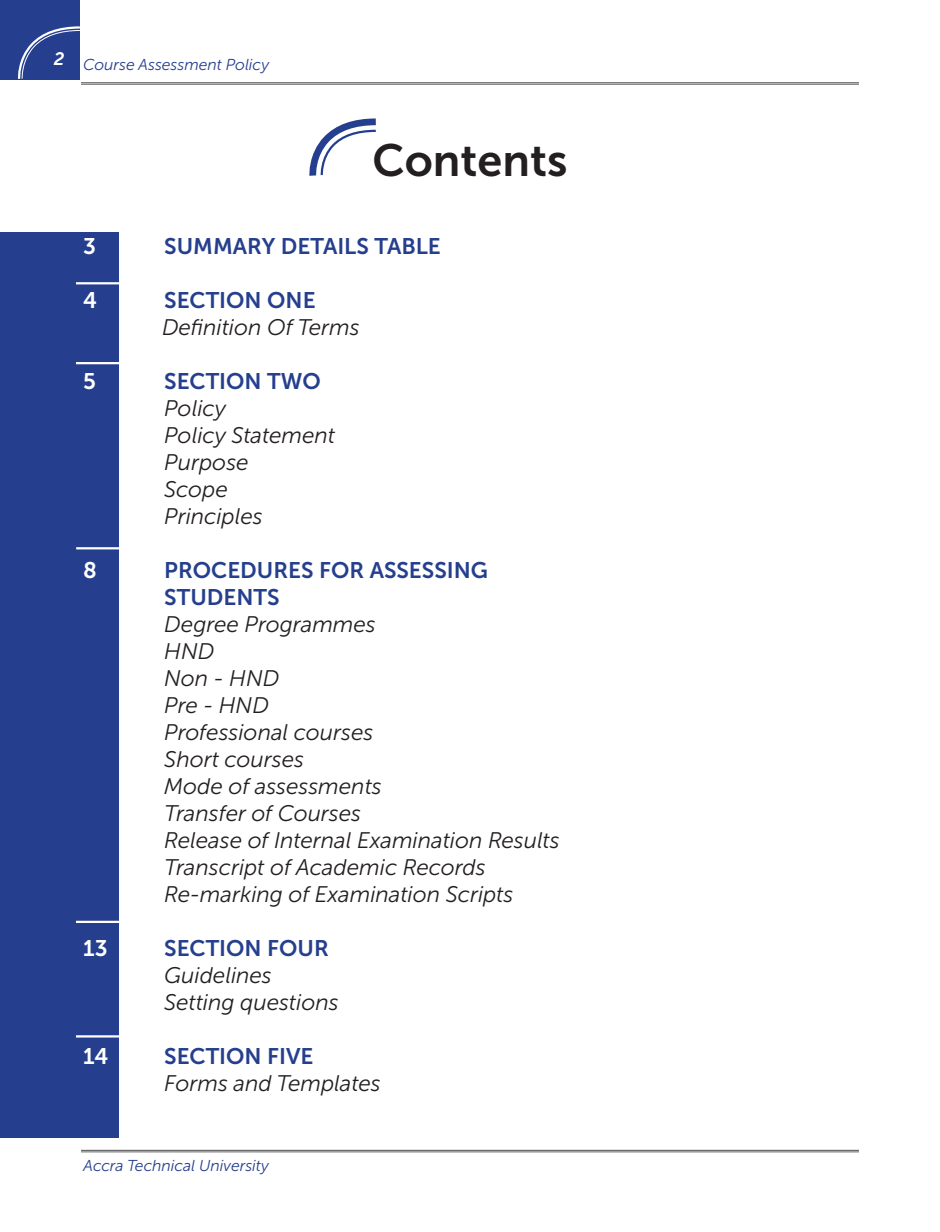
<style>
.page{position:relative;width:940px;height:1232px;background:#fff}
.page>*{position:absolute;margin:0;border:0;box-sizing:border-box;transform-origin:0 0}
.t1{font:45px "Museo Sans 700";color:#231f20}
.t2{font:italic 22.5px/27px "Museo Sans Cyrl 300";color:#231f20}
.t3{font:22.5px/27px "Museo Sans 700";color:#253f8e}
.t4{font:22.5px "Museo Sans 700";color:#fff}
.t5{font:italic 18px "Museo Sans Cyrl 700";color:#fff}
.t6{font:italic 15.75px "Museo Sans Cyrl 300";color:#253f8e}
</style>
<div class="page">
<hr style="left:81px;top:1149px;width:778px;height:1px;background:#636366">
<hr style="left:81px;top:1151px;width:778px;height:1px;background:#636366">
<hr style="left:81px;top:82px;width:778px;height:1px;background:#636366">
<hr style="left:81px;top:84px;width:778px;height:1px;background:#636366">
<div style="left:0;top:0;width:80px;height:80px;background:#253f8e"></div>
<svg style="left:18px;top:26px;width:62px;height:53px"></svg>
<div style="left:0;top:232px;width:118px;height:905px;background:#253f8e"></div>
<svg style="left:309px;top:118px;width:67px;height:58px"></svg>
<hr style="left:76px;top:282px;width:62px;height:2px;background:#fff">
<hr style="left:76px;top:362px;width:62px;height:2px;background:#fff">
<hr style="left:76px;top:547px;width:62px;height:2px;background:#fff">
<hr style="left:76px;top:920px;width:62px;height:2px;background:#fff">
<hr style="left:76px;top:1035px;width:62px;height:2px;background:#fff">
<p class="t5" style="left:54px;top:49px;width:12px">2</p>
<p class="t6" style="left:83px;top:56px;width:188px">Course Assessment Policy</p>
<h1 class="t1" style="left:372px;top:135px;width:196px">Contents</h1>
<p class="t4" style="left:83px;top:233px;width:14px">3</p>
<p class="t3" style="left:164px;top:232px;width:278px">SUMMARY DETAILS TABLE</p>
<p class="t4" style="left:83px;top:287px;width:15px">4</p>
<p class="t3" style="left:164px;top:286px;width:153px">SECTION ONE</p>
<p class="t2" style="left:162px;top:313px;width:199px">Definition Of Terms</p>
<p class="t4" style="left:83px;top:368px;width:14px">5</p>
<p class="t3" style="left:164px;top:367px;width:158px">SECTION TWO</p>
<p class="t2" style="left:164px;top:394px;width:172px">Policy<br>Policy Statement<br>Purpose<br>Scope<br>Principles</p>
<p class="t4" style="left:83px;top:557px;width:15px">8</p>
<p class="t3" style="left:164px;top:556px;width:325px">PROCEDURES FOR ASSESSING<br>STUDENTS</p>
<p class="t2" style="left:164px;top:610px;width:397px">Degree Programmes<br>HND<br>Non - HND<br>Pre - HND<br>Professional courses<br>Short courses<br>Mode of assessments<br>Transfer of Courses<br>Release of Internal Examination Results<br>Transcript of Academic Records<br>Re-marking of Examination Scripts</p>
<p class="t4" style="left:83px;top:935px;width:26px">13</p>
<p class="t3" style="left:164px;top:934px;width:166px">SECTION FOUR</p>
<p class="t2" style="left:164px;top:961px;width:176px">Guidelines<br>Setting questions</p>
<p class="t4" style="left:83px;top:1043px;width:27px">14</p>
<p class="t3" style="left:164px;top:1042px;width:151px">SECTION FIVE</p>
<p class="t2" style="left:164px;top:1069px;width:218px">Forms and Templates</p>
<p class="t6" style="left:83px;top:1156px;width:187px">Accra Technical University</p>
</div>
